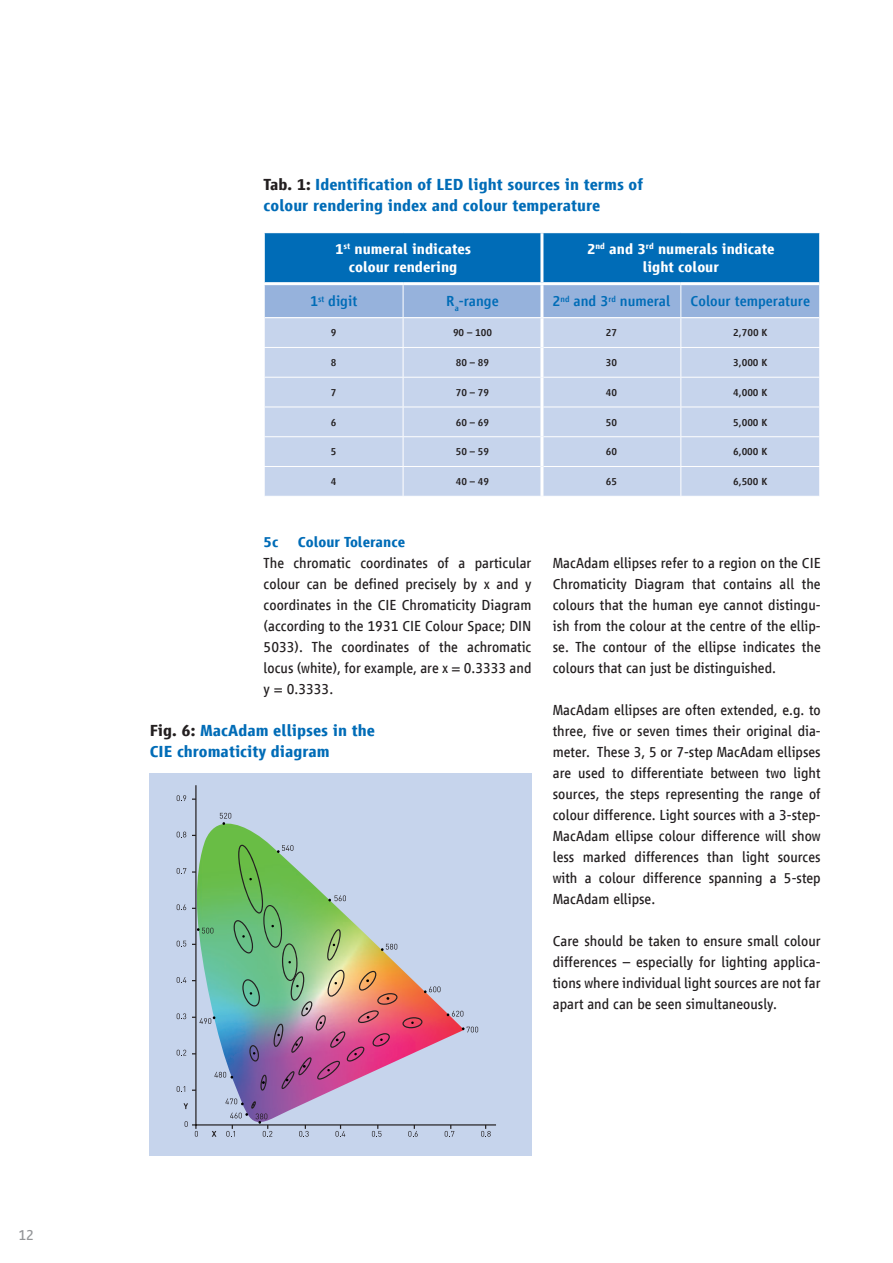
<style>
.page{position:relative;width:893px;height:1263px;background:#fff}
.page>*{position:absolute;margin:0;border:0;box-sizing:border-box;transform-origin:0 0}
.t1{font:700 16.5px/21px "Vialog LT Com";color:#006cb7}
.t2{font:15px/21px "Vialog LT Com";color:#231f20;text-align:justify}
.t3{font:700 15px/18px "Vialog LT Com";color:#fff;text-align:center}
.t4{font:500 15px "Vialog LT Com";color:#006cb7}
.t5{font:700 15px "Vialog LT Com";color:#006cb7}
.t6{font:15px "Vialog LT Com";color:#939598}
.t7{font:500 10.5px "Vialog LT Com";color:#231f20}
.s1{color:#231f20}
</style>
<div class="page">
<div style="left:149px;top:773px;width:382px;height:383px;background:#c6d4ec"></div>
<hr style="left:192px;top:1124px;width:304px;height:1px;background:#231f20">
<hr style="left:195px;top:785px;width:2px;height:344px;background:#231f20">
<svg style="left:192px;top:798px;width:294px;height:331px"></svg>
<img style="left:234px;top:845px;width:188px;height:264px">
<svg style="left:326px;top:1069px;width:4px;height:8px"></svg>
<svg style="left:263px;top:905px;width:19px;height:43px"></svg>
<svg style="left:366px;top:1016px;width:4px;height:3px"></svg>
<svg style="left:195px;top:1131px;width:3px;height:6px"></svg>
<svg style="left:185px;top:1121px;width:3px;height:6px"></svg>
<svg style="left:226px;top:1131px;width:9px;height:6px"></svg>
<svg style="left:177px;top:1086px;width:8px;height:6px"></svg>
<svg style="left:263px;top:1131px;width:9px;height:6px"></svg>
<svg style="left:177px;top:1050px;width:9px;height:6px"></svg>
<svg style="left:299px;top:1131px;width:10px;height:6px"></svg>
<svg style="left:177px;top:1013px;width:9px;height:6px"></svg>
<svg style="left:335px;top:1131px;width:10px;height:6px"></svg>
<svg style="left:177px;top:977px;width:9px;height:6px"></svg>
<svg style="left:212px;top:1131px;width:4px;height:6px"></svg>
<svg style="left:184px;top:1103px;width:4px;height:6px"></svg>
<svg style="left:372px;top:1131px;width:9px;height:6px"></svg>
<svg style="left:177px;top:941px;width:9px;height:6px"></svg>
<svg style="left:408px;top:1131px;width:10px;height:6px"></svg>
<svg style="left:177px;top:904px;width:9px;height:6px"></svg>
<svg style="left:445px;top:1131px;width:9px;height:6px"></svg>
<svg style="left:177px;top:868px;width:9px;height:6px"></svg>
<svg style="left:481px;top:1131px;width:10px;height:6px"></svg>
<svg style="left:177px;top:832px;width:9px;height:6px"></svg>
<svg style="left:177px;top:795px;width:9px;height:6px"></svg>
<svg style="left:264px;top:233px;width:556px;height:263px;background:#9dbee0"></svg>
<hr style="left:540px;top:233px;width:3px;height:49px;background:#fff">
<hr style="left:540px;top:285px;width:3px;height:32px;background:#fff">
<hr style="left:540px;top:318px;width:3px;height:29px;background:#fff">
<hr style="left:540px;top:347px;width:3px;height:30px;background:#fff">
<hr style="left:540px;top:377px;width:3px;height:30px;background:#fff">
<hr style="left:540px;top:407px;width:3px;height:30px;background:#fff">
<hr style="left:540px;top:437px;width:3px;height:29px;background:#fff">
<hr style="left:540px;top:466px;width:3px;height:30px;background:#fff">
<hr style="left:265px;top:317px;width:138px;height:1px;background:#fff">
<hr style="left:403px;top:317px;width:139px;height:1px;background:#fff">
<hr style="left:542px;top:317px;width:139px;height:1px;background:#fff">
<hr style="left:681px;top:317px;width:138px;height:1px;background:#fff">
<p class="t6" style="left:19px;top:1226px;width:17px">12</p>
<p class="t1" style="left:264px;top:174px;width:381px"><span class="s1">Tab. 1:</span> Identification of LED light sources in terms of colour rendering index and colour temperature</p>
<p class="t3" style="left:335px;top:240px;width:138px">1<sup>st</sup> numeral indicates colour rendering</p>
<p class="t3" style="left:587px;top:240px;width:189px">2<sup>nd</sup> and 3<sup>rd</sup> numerals indicate light colour</p>
<p class="t4" style="left:310px;top:293px;width:49px">1<sup>st</sup> digit</p>
<p class="t4" style="left:446px;top:293px;width:54px">R<sub>a</sub>-range</p>
<p class="t4" style="left:552px;top:293px;width:120px">2<sup>nd</sup> and 3<sup>rd</sup> numeral</p>
<p class="t4" style="left:691px;top:293px;width:121px">Colour temperature</p>
<p class="t7" style="left:331px;top:327px;width:7px">9</p>
<p class="t7" style="left:453px;top:327px;width:41px">90 – 100</p>
<p class="t7" style="left:606px;top:327px;width:13px">27</p>
<p class="t7" style="left:733px;top:327px;width:36px">2,700 K</p>
<p class="t7" style="left:331px;top:357px;width:7px">8</p>
<p class="t7" style="left:456px;top:357px;width:35px">80 – 89</p>
<p class="t7" style="left:606px;top:357px;width:13px">30</p>
<p class="t7" style="left:733px;top:357px;width:36px">3,000 K</p>
<p class="t7" style="left:331px;top:386px;width:7px">7</p>
<p class="t7" style="left:456px;top:386px;width:35px">70 – 79</p>
<p class="t7" style="left:606px;top:386px;width:13px">40</p>
<p class="t7" style="left:733px;top:386px;width:36px">4,000 K</p>
<p class="t7" style="left:331px;top:416px;width:7px">6</p>
<p class="t7" style="left:456px;top:416px;width:35px">60 – 69</p>
<p class="t7" style="left:606px;top:416px;width:13px">50</p>
<p class="t7" style="left:733px;top:416px;width:36px">5,000 K</p>
<p class="t7" style="left:331px;top:446px;width:7px">5</p>
<p class="t7" style="left:456px;top:446px;width:35px">50 – 59</p>
<p class="t7" style="left:606px;top:446px;width:13px">60</p>
<p class="t7" style="left:733px;top:446px;width:36px">6,000 K</p>
<p class="t7" style="left:331px;top:476px;width:7px">4</p>
<p class="t7" style="left:456px;top:476px;width:35px">40 – 49</p>
<p class="t7" style="left:606px;top:476px;width:13px">65</p>
<p class="t7" style="left:733px;top:476px;width:36px">6,500 K</p>
<p class="t5" style="left:264px;top:534px;width:16px">5c</p>
<p class="t5" style="left:298px;top:534px;width:109px">Colour Tolerance</p>
<p class="t2" style="left:264px;top:553px;width:269px">The chromatic coordinates of a particular colour can be defined precisely by x and y coordinates in the CIE Chromaticity Diagram (according to the 1931 CIE Colour Space; DIN 5033). The coordinates of the achromatic locus (white), for example, are x = 0.3333 and y = 0.3333.</p>
<p class="t2" style="left:553px;top:553px;width:269px">MacAdam ellipses refer to a region on the CIE Chromaticity Diagram that contains all the colours that the human eye cannot distingu&shy;ish from the colour at the centre of the ellip&shy;se. The contour of the ellipse indicates the colours that can just be distinguished.</p>
<p class="t2" style="left:553px;top:700px;width:269px">MacAdam ellipses are often extended, e.g. to three, five or seven times their original dia&shy;meter. These 3, 5 or 7-step MacAdam ellipses are used to differentiate between two light sources, the steps representing the range of colour difference. Light sources with a 3-step-MacAdam ellipse colour difference will show less marked differences than light sources with a colour difference spanning a 5-step MacAdam ellipse.</p>
<p class="t2" style="left:553px;top:931px;width:269px">Care should be taken to ensure small colour differences – especially for lighting applica&shy;tions where individual light sources are not far apart and can be seen simultaneously.</p>
<p class="t1" style="left:150px;top:720px;width:227px"><span class="s1">Fig. 6:</span> MacAdam ellipses in the<br>CIE chromaticity diagram</p>
</div>
